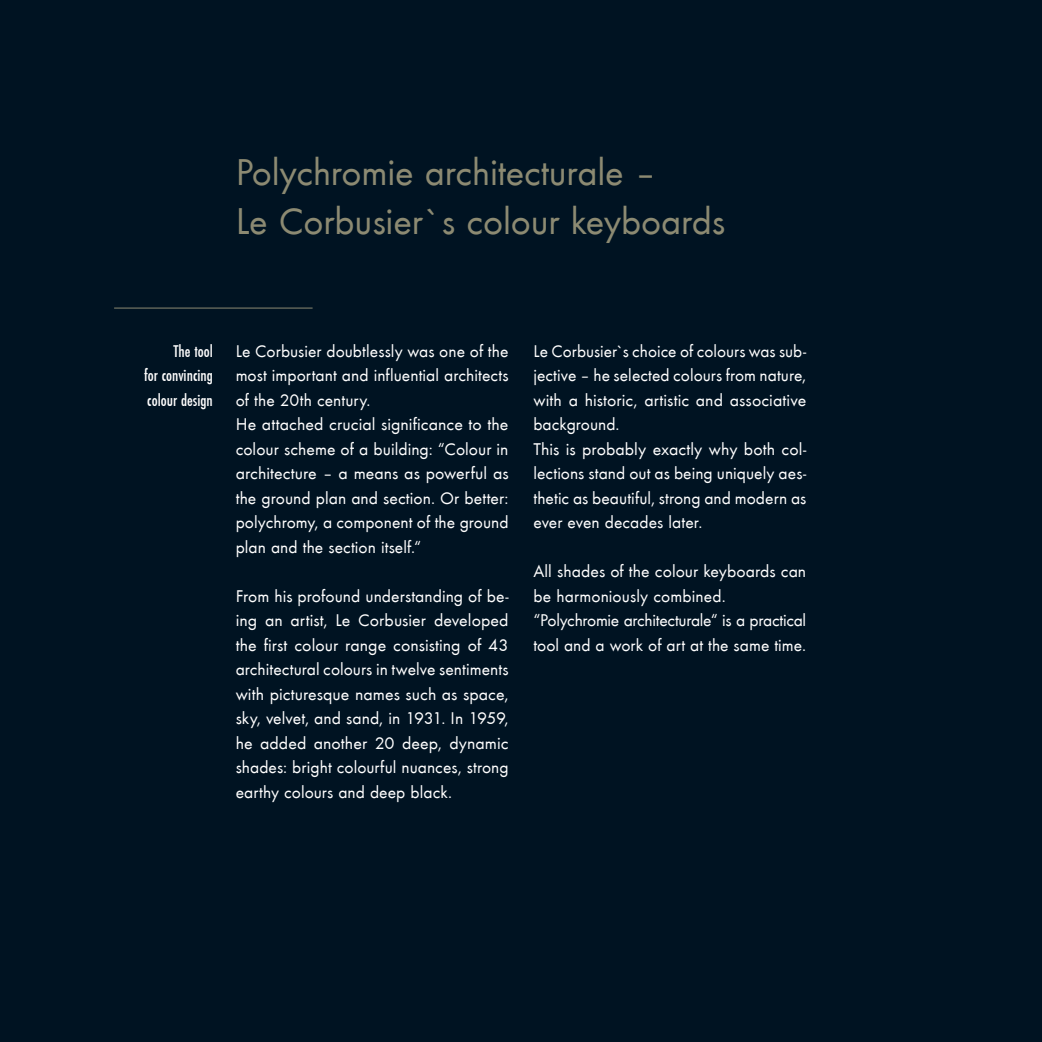
<style>
.page{position:relative;width:1042px;height:1042px;background:#001322}
.page>*{position:absolute;margin:0;border:0;box-sizing:border-box;transform-origin:0 0}
.t1{font:38.5px/49px "Futura T Boo";letter-spacing:-.005em;color:#8c8a72}
.t2{font:17.5px/24.5px "Futura T Boo";letter-spacing:.005em;color:#fff}
.t3{font:17.5px/24.5px "Futura T Med Con";color:#fff;text-align:justify}
</style>
<div class="page">
<hr style="left:114px;top:308px;width:199px;height:1px;background:#8c8a72">
<h1 class="t1" style="left:236px;top:148px;width:491px">Polychromie architecturale –<br>Le Corbusier`s colour keyboards</h1>
<p class="t3" style="left:144px;top:339px;width:70px;text-indent:30px">The tool for convincing colour design</p>
<p class="t2" style="left:533px;top:339px;width:274px">Le Corbusier`s choice of colours was sub&shy;jective – he selected colours from nature, with a historic, artistic and associative background.<br>This is probably exactly why both col&shy;lections stand out as being uniquely aes&shy;thetic as beautiful, strong and modern as ever even decades later.</p>
<p class="t2" style="left:533px;top:559px;width:274px">All shades of the colour keyboards can be harmoniously combined. “Polychromie architecturale“ is a practical tool and a work of art at the same time.</p>
<p class="t2" style="left:236px;top:339px;width:274px">Le Corbusier doubtlessly was one of the most important and influential architects of the 20th century.<br>He attached crucial significance to the colour scheme of a building: “Colour in architecture – a means as powerful as the ground plan and section. Or better: polychromy, a component of the ground plan and the section itself.“</p>
<p class="t2" style="left:236px;top:584px;width:274px;text-align:justify">From his profound understanding of be&shy;ing an artist, Le Corbusier developed the first colour range consisting of 43 architectural colours in twelve sentiments with picturesque names such as space, sky, velvet, and sand, in 1931. In 1959, he added another 20 deep, dynamic shades: bright colourful nuances, strong earthy colours and deep black.</p>
</div>
